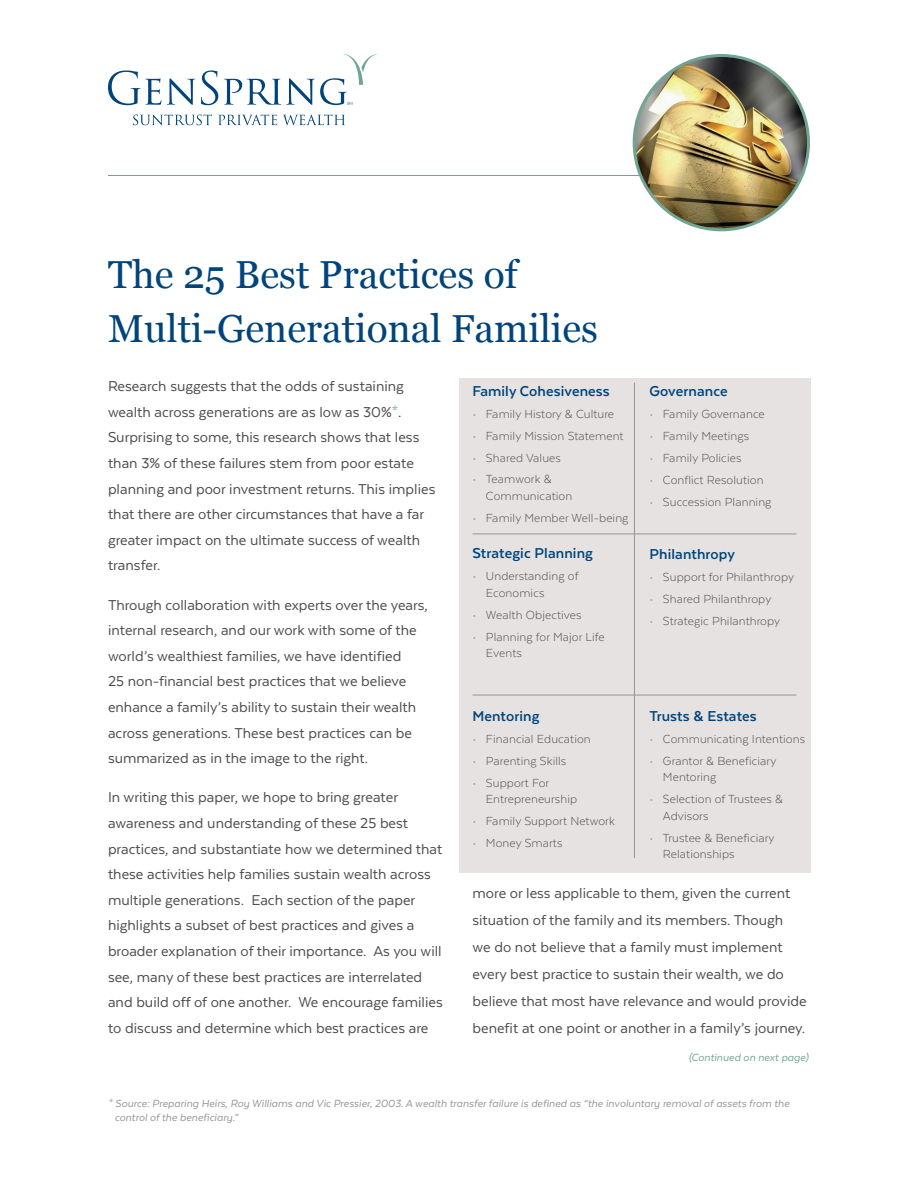
<style>
.page{position:relative;width:918px;height:1188px;background:#fff}
.page>*{position:absolute;margin:0;border:0;box-sizing:border-box;transform-origin:0 0}
.t1{font:39px/54px "Georgia";color:#00447b}
.t2{font:16.5px/25.7px "Texta";color:#4d4c4c}
.t3{font:700 16.5px "Texta";letter-spacing:.005em;color:#00447b}
.t4{font:300 13.5px/16.5px "Texta";letter-spacing:.005em;color:#4d4c4c}
.t5{font:italic 12px/14.4px "Texta";color:#939598}
.t6{font:italic 12px "Texta";color:#71a492}
.s1{color:#71a492}
</style>
<div class="page">
<svg style="left:108px;top:54px;width:270px;height:51px"></svg>
<svg style="left:133px;top:115px;width:79px;height:10px"></svg>
<svg style="left:218px;top:115px;width:59px;height:10px"></svg>
<svg style="left:283px;top:115px;width:62px;height:10px"></svg>
<hr style="left:108px;top:175px;width:648px;height:1px;background:#71a492">
<div style="left:459px;top:378px;width:352px;height:495px;background:#e6e2e2"></div>
<img style="left:634px;top:56px;width:174px;height:174px;border-radius:87px">
<hr style="left:472px;top:534px;width:324px;height:1px;background:#939598">
<hr style="left:472px;top:695px;width:324px;height:1px;background:#939598">
<hr style="left:634px;top:383px;width:1px;height:475px;background:#939598">
<h1 class="t1" style="left:108px;top:246px;width:492px">The 25 Best Practices of<br>Multi-Generational Families</h1>
<p class="t2" style="left:108px;top:373px;width:329px">Research suggests that the odds of sustaining wealth across generations are as low as 30%<span class="s1">*</span>.<br>Surprising to some, this research shows that less than 3% of these failures stem from poor estate planning and poor investment returns. This implies that there are other circumstances that have a far greater impact on the ultimate success of wealth transfer.</p>
<p class="t2" style="left:108px;top:592px;width:321px">Through collaboration with experts over the years, internal research, and our work with some of the world’s wealthiest families, we have identified<br>25 non-financial best practices that we believe enhance a family’s ability to sustain their wealth across generations. These best practices can be summarized as in the image to the right.</p>
<p class="t2" style="left:108px;top:784px;width:336px">In writing this paper, we hope to bring greater awareness and understanding of these 25 best practices, and substantiate how we determined that these activities help families sustain wealth across multiple generations. Each section of the paper highlights a subset of best practices and gives a broader explanation of their importance. As you will see, many of these best practices are interrelated and build off of one another. We encourage families to discuss and determine which best practices are</p>
<p class="t3" style="left:472px;top:382px;width:139px">Family Cohesiveness</p>
<p class="t4" style="left:472px;top:405px;width:143px"><span class="s1">•</span> Family History &amp; Culture</p>
<p class="t4" style="left:472px;top:427px;width:153px"><span class="s1">•</span> Family Mission Statement</p>
<p class="t4" style="left:472px;top:449px;width:90px"><span class="s1">•</span> Shared Values</p>
<p class="t4" style="left:486px;top:471px;width:88px;text-indent:-14px"><span class="s1">•</span> Teamwork &amp;<br>Communication</p>
<p class="t4" style="left:472px;top:509px;width:157px"><span class="s1">•</span> Family Member Well-being</p>
<p class="t3" style="left:649px;top:383px;width:80px">Governance</p>
<p class="t4" style="left:649px;top:405px;width:117px"><span class="s1">•</span> Family Governance</p>
<p class="t4" style="left:649px;top:427px;width:101px"><span class="s1">•</span> Family Meetings</p>
<p class="t4" style="left:649px;top:449px;width:93px"><span class="s1">•</span> Family Policies</p>
<p class="t4" style="left:649px;top:471px;width:116px"><span class="s1">•</span> Conflict Resolution</p>
<p class="t4" style="left:649px;top:493px;width:123px"><span class="s1">•</span> Succession Planning</p>
<p class="t3" style="left:472px;top:545px;width:122px">Strategic Planning</p>
<p class="t4" style="left:486px;top:568px;width:94px;text-indent:-14px"><span class="s1">•</span> Understanding of<br>Economics</p>
<p class="t4" style="left:472px;top:606px;width:111px"><span class="s1">•</span> Wealth Objectives</p>
<p class="t4" style="left:486px;top:628px;width:120px;text-indent:-14px"><span class="s1">•</span> Planning for Major Life<br>Events</p>
<p class="t3" style="left:649px;top:545px;width:87px">Philanthropy</p>
<p class="t4" style="left:649px;top:568px;width:146px"><span class="s1">•</span> Support for Philanthropy</p>
<p class="t4" style="left:649px;top:590px;width:123px"><span class="s1">•</span> Shared Philanthropy</p>
<p class="t4" style="left:649px;top:612px;width:132px"><span class="s1">•</span> Strategic Philanthropy</p>
<p class="t3" style="left:472px;top:708px;width:69px">Mentoring</p>
<p class="t4" style="left:472px;top:730px;width:120px"><span class="s1">•</span> Financial Education</p>
<p class="t4" style="left:472px;top:752px;width:95px"><span class="s1">•</span> Parenting Skills</p>
<p class="t4" style="left:486px;top:774px;width:93px;text-indent:-14px"><span class="s1">•</span> Support For<br>Entrepreneurship</p>
<p class="t4" style="left:472px;top:813px;width:144px"><span class="s1">•</span> Family Support Network</p>
<p class="t4" style="left:472px;top:835px;width:91px"><span class="s1">•</span> Money Smarts</p>
<p class="t3" style="left:649px;top:708px;width:109px">Trusts &amp; Estates</p>
<p class="t4" style="left:649px;top:730px;width:157px"><span class="s1">•</span> Communicating Intentions</p>
<p class="t4" style="left:663px;top:752px;width:115px;text-indent:-14px"><span class="s1">•</span> Grantor &amp; Beneficiary<br>Mentoring</p>
<p class="t4" style="left:663px;top:791px;width:122px;text-indent:-14px"><span class="s1">•</span> Selection of Trustees &amp;<br>Advisors</p>
<p class="t4" style="left:663px;top:829px;width:113px;text-indent:-14px"><span class="s1">•</span> Trustee &amp; Beneficiary<br>Relationships</p>
<p class="t2" style="left:473px;top:880px;width:336px;line-height:26.8px">more or less applicable to them, given the current situation of the family and its members. Though<br>we do not believe that a family must implement every best practice to sustain their wealth, we do believe that most have relevance and would provide benefit at one point or another in a family’s journey.</p>
<p class="t6" style="left:689px;top:1051px;width:121px">(Continued on next page)</p>
<p class="t5" style="left:115px;top:1096px;width:676px;text-indent:-7px"><span class="s1">*</span> Source: Preparing Heirs, Roy Williams and Vic Pressier, 2003. A wealth transfer failure is defined as “the involuntary removal of assets from the control of the beneficiary.”</p>
</div>
